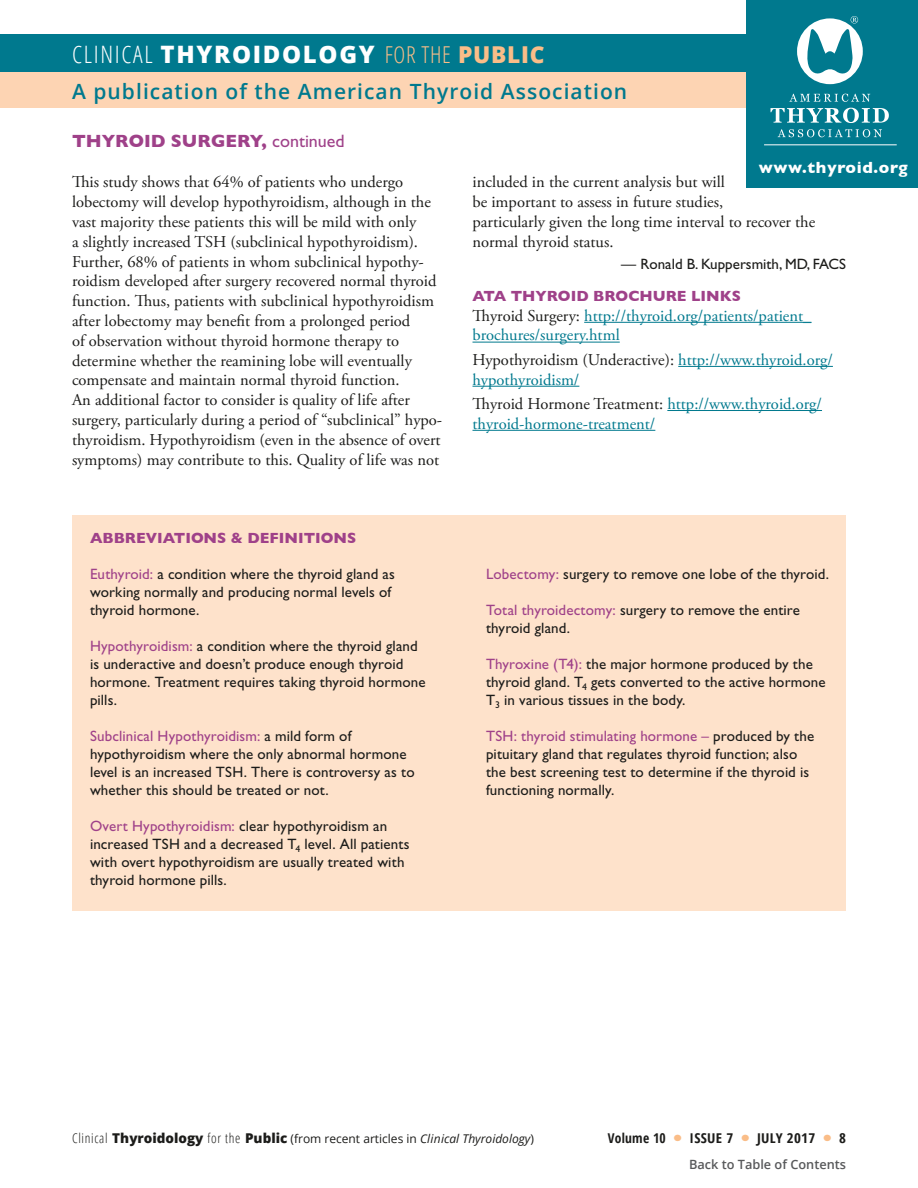
<style>
.page{position:relative;width:918px;height:1188px;background:#fff}
.page>*{position:absolute;margin:0;border:0;box-sizing:border-box;transform-origin:0 0}
.t1{font:800 24px "Open Sans";letter-spacing:.07em;color:#fff}
.t2{font:600 21px "Open Sans";letter-spacing:.05em;color:#00798e}
.Topic_Header{font:700 18px "Gill Sans";color:#9f4189}
.body_serif{font:16.5px/19.8px "Adobe Garamond Pro";color:#1c1c1a}
.body_links{font:16.5px/19.8px "Adobe Garamond Pro";color:#00798e}
.t3{font:700 16.5px "Gill Sans";letter-spacing:.04em;color:#fff}
.abbreviations_body{font:15px/18px "Gill Sans Std";letter-spacing:.01em;color:#1c1c1a}
.body_editor_name{font:15px "Gill Sans Std";color:#1c1c1a}
.abbreviations_head{font:700 15px "Gill Sans";color:#9f4189}
.question_links{font:700 15px "Gill Sans";color:#9f4189}
.t4{font:700 condensed 13.5px "Open Sans";letter-spacing:.02em;color:#1c1c1a;scale:1.1 1}
.t5{font:700 condensed 13.5px "Open Sans";letter-spacing:.02em;color:#1c1c1a}
.t6{font:600 12.75px "Open Sans";color:#58595b}
.t7{font:12px "Open Sans";color:#1c1c1a}
.s1{font-weight:300;font-stretch:condensed}
.s2{font-weight:300;font-stretch:condensed;font-size:23.25px;color:#fabd88}
.s3{font-size:23.25px;color:#fabd88}
.s4{font-family:"Gill Sans Std";font-weight:400}
.s5{color:#9f4189}
.s6{color:#1c1c1a}
.s7{font-weight:300;font-stretch:condensed;font-size:13.5px}
.s8{font-weight:800;font-size:13.5px}
.s9{font-style:italic}
</style>
<div class="page">
<div style="left:72px;top:515px;width:774px;height:396px;background:#fee2cb"></div>
<div style="left:0;top:70px;width:918px;height:38px;background:#fdd4b3"></div>
<div style="left:0;top:35px;width:918px;height:37px;background:#00798e"></div>
<div style="left:747px;top:0;width:171px;height:188px;background:#00798e"></div>
<hr style="left:584px;top:322px;width:227px;height:1px;background:#00798e">
<hr style="left:472px;top:342px;width:148px;height:1px;background:#00798e">
<hr style="left:678px;top:366px;width:155px;height:1px;background:#00798e">
<hr style="left:472px;top:386px;width:107px;height:1px;background:#00798e">
<hr style="left:667px;top:410px;width:155px;height:1px;background:#00798e">
<hr style="left:472px;top:430px;width:183px;height:1px;background:#00798e">
<svg style="left:797px;top:16px;width:66px;height:68px"></svg>
<svg style="left:789px;top:94px;width:81px;height:8px"></svg>
<svg style="left:771px;top:108px;width:118px;height:15px"></svg>
<svg style="left:778px;top:129px;width:104px;height:8px"></svg>
<hr style="left:764px;top:144px;width:133px;height:1px;background:#fff">
<p class="t1" style="left:72px;top:36px;width:474px"><span class="s1">CLINICAL</span> THYROIDOLOGY <span class="s2">FOR THE</span> <span class="s3">PUBLIC</span></p>
<p class="t2" style="left:72px;top:77px;width:557px">A publication of the American Thyroid Association</p>
<p class="Topic_Header" style="left:72px;top:127px;width:274px">THYROID SURGERY, <span class="s4">continued</span></p>
<p class="body_serif" style="left:72px;top:173px;width:366px">This study shows that 64% of patients who undergo lobectomy will develop hypothyroidism, although in the vast majority these patients this will be mild with only<br>a slightly increased TSH (subclinical hypothyroidism).<br>Further, 68% of patients in whom subclinical hypothy&shy;roidism developed after surgery recovered normal thyroid function. Thus, patients with subclinical hypothyroidism after lobectomy may benefit from a prolonged period<br>of observation without thyroid hormone therapy to determine whether the reamining lobe will eventually compensate and maintain normal thyroid function.</p>
<p class="body_serif" style="left:72px;top:391px;width:372px">An additional factor to consider is quality of life after surgery, particularly during a period of “subclinical” hypo&shy;thyroidism. Hypothyroidism (even in the absence of overt symptoms) may contribute to this. Quality of life was not</p>
<p class="abbreviations_head" style="left:90px;top:526px;width:268px">ABBREVIATIONS &amp; DEFINITIONS</p>
<p class="abbreviations_body" style="left:90px;top:565px;width:306px"><span class="s5">Euthyroid:</span> a condition where the thyroid gland as working normally and producing normal levels of thyroid hormone.</p>
<p class="abbreviations_body" style="left:90px;top:637px;width:337px"><span class="s5">Hypothyroidism:</span> a condition where the thyroid gland is underactive and doesn’t produce enough thyroid hormone. Treatment requires taking thyroid hormone pills.</p>
<p class="abbreviations_body" style="left:90px;top:727px;width:326px"><span class="s5">Subclinical Hypothyroidism:</span> a mild form of hypothyroidism where the only abnormal hormone level is an increased TSH. There is controversy as to whether this should be treated or not.</p>
<p class="abbreviations_body" style="left:90px;top:817px;width:321px"><span class="s5">Overt Hypothyroidism:</span> clear hypothyroidism an increased TSH and a decreased T<sub>4</sub> level. All patients with overt hypothyroidism are usually treated with thyroid hormone pills.</p>
<p class="t3" style="left:759px;top:155px;width:150px">www.thyroid.org</p>
<p class="body_serif" style="left:472px;top:173px;width:344px">included in the current analysis but will<br>be important to assess in future studies,<br>particularly given the long time interval to recover the normal thyroid status.</p>
<p class="body_editor_name" style="left:621px;top:256px;width:226px">— Ronald B. Kuppersmith, MD, FACS</p>
<p class="question_links" style="left:472px;top:284px;width:270px">ATA THYROID BROCHURE LINKS</p>
<p class="body_links" style="left:472px;top:306px;width:340px"><span class="s6">Thyroid Surgery:</span> http://thyroid.org/patients/patient_ brochures/surgery.html</p>
<p class="body_links" style="left:472px;top:350px;width:362px"><span class="s6">Hypothyroidism (Underactive):</span> http://www.thyroid.org/ hypothyroidism/</p>
<p class="body_links" style="left:472px;top:394px;width:351px"><span class="s6">Thyroid Hormone Treatment:</span> http://www.thyroid.org/ thyroid-hormone-treatment/</p>
<p class="abbreviations_body" style="left:486px;top:565px;width:345px"><span class="s5">Lobectomy:</span> surgery to remove one lobe of the thyroid.</p>
<p class="abbreviations_body" style="left:486px;top:601px;width:315px"><span class="s5">Total thyroidectomy:</span> surgery to remove the entire thyroid gland.</p>
<p class="abbreviations_body" style="left:486px;top:655px;width:341px"><span class="s5">Thyroxine (T4):</span> the major hormone produced by the thyroid gland. T<sub>4</sub> gets converted to the active hormone<br>T<sub>3</sub> in various tissues in the body.</p>
<p class="abbreviations_body" style="left:486px;top:727px;width:330px"><span class="s5">TSH: thyroid stimulating hormone –</span> produced by the pituitary gland that regulates thyroid function; also the best screening test to determine if the thyroid is functioning normally.</p>
<p class="t7" style="left:72px;top:1130px;width:463px"><span class="s7">Clinical</span> <span class="s8">Thyroidology</span> <span class="s7">for the</span> <span class="s8">Public</span> (from recent articles in <span class="s9">Clinical Thyroidology</span>)</p>
<p class="t5" style="left:608px;top:1129px;width:60px">Volume 10</p>
<p class="t4" style="left:690px;top:1129px;width:41px">ISSUE 7</p>
<p class="t4" style="left:757px;top:1129px;width:54px">JULY 2017</p>
<p class="t4" style="left:839px;top:1129px;width:8px">8</p>
<p class="t6" style="left:689px;top:1155px;width:158px">Back to Table of Contents</p>
</div>
